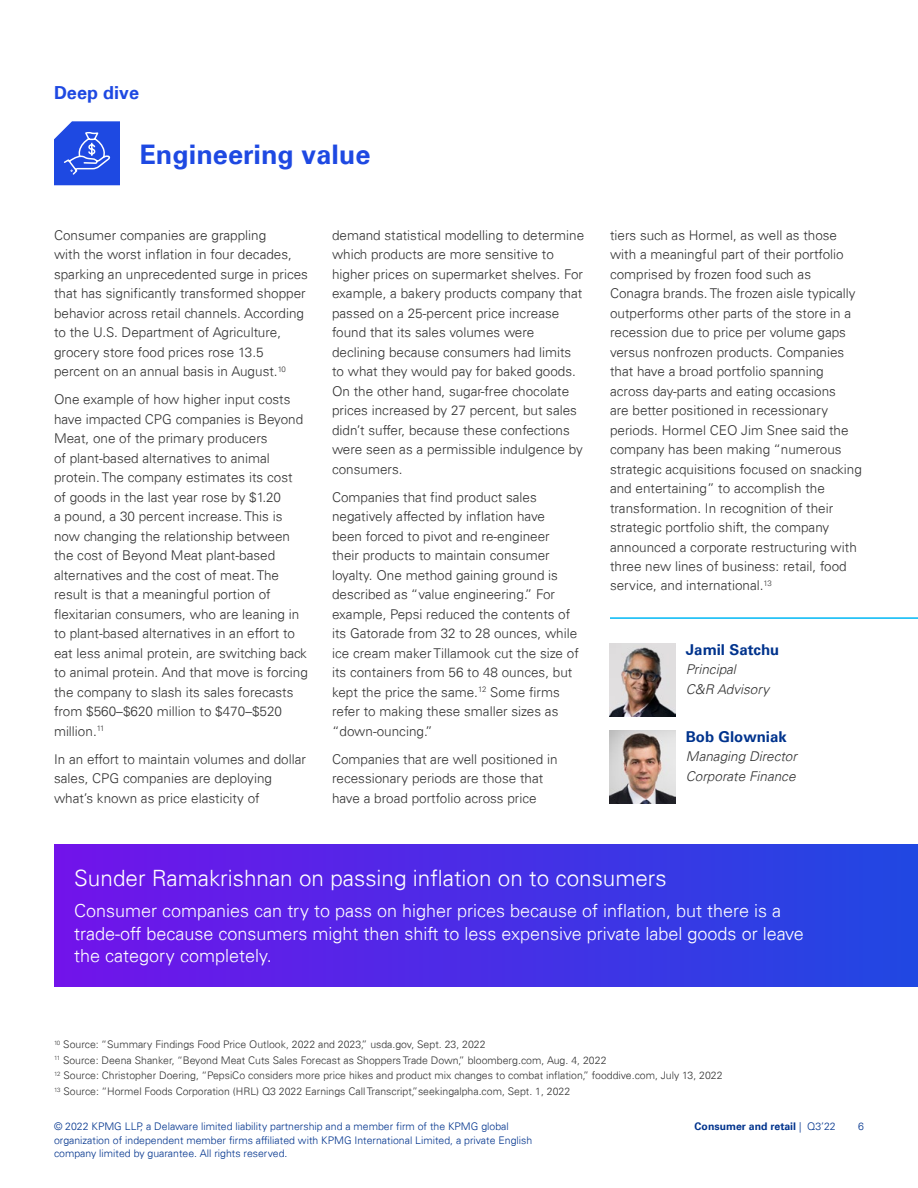
<style>
.page{position:relative;width:918px;height:1188px;background:#fff}
.page>*{position:absolute;margin:0;border:0;box-sizing:border-box;transform-origin:0 0}
.t1{font:700 27px "Univers";color:#1e49e2}
.t2{font:300 22.5px "Univers 45";color:#fff}
.t3{font:300 18px/22.5px "Univers 45";color:#fff}
.t4{font:700 18px "Univers";color:#1e49e2}
.t5{font:700 15px "Univers";color:#00338d}
.t6{font:300 13.5px/19.5px "Univers 45";color:#333}
.t7{font:italic 300 13.5px/19.5px "Univers 45";color:#333}
.t8{font:300 10.5px/15.6px "Univers 45";color:#333}
.t9{font:300 10.5px/13.5px "Univers 45";color:#00338d}
.t10{font:700 10.5px "Univers";color:#00338d}
.s1{font-family:"Univers 45";font-weight:300}
</style>
<div class="page">
<img style="left:609px;top:643px;width:67px;height:73px">
<img style="left:609px;top:730px;width:67px;height:73px">
<hr style="left:610px;top:617px;width:308px;height:2px;background:#00b8f5">
<div style="left:54px;top:845px;width:864px;height:141px;background:linear-gradient(to right,#7213ea,#2048e2)"></div>
<svg style="left:54px;top:121px;width:66px;height:64px;background:#395fe5"></svg>
<h3 class="t4" style="left:54px;top:82px;width:87px">Deep dive</h3>
<h1 class="t1" style="left:140px;top:138px;width:233px">Engineering value</h1>
<p class="t6" style="left:54px;top:225px;width:256px">Consumer companies are grappling<br>with the worst inflation in four decades, sparking an unprecedented surge in prices that has significantly transformed shopper behavior across retail channels. According to the U.S. Department of Agriculture, grocery store food prices rose 13.5 percent on an annual basis in August.<sup>10</sup></p>
<p class="t6" style="left:54px;top:390px;width:255px">One example of how higher input costs have impacted CPG companies is Beyond Meat, one of the primary producers<br>of plant-based alternatives to animal protein. The company estimates its cost of goods in the last year rose by $1.20<br>a pound, a 30 percent increase. This is now changing the relationship between the cost of Beyond Meat plant-based alternatives and the cost of meat. The result is that a meaningful portion of flexitarian consumers, who are leaning in to plant-based alternatives in an effort to eat less animal protein, are switching back to animal protein. And that move is forcing the company to slash its sales forecasts from $560–$620 million to $470–$520 million.<sup>11</sup></p>
<p class="t6" style="left:54px;top:749px;width:253px">In an effort to maintain volumes and dollar sales, CPG companies are deploying what’s known as price elasticity of</p>
<p class="t6" style="left:332px;top:225px;width:254px">demand statistical modelling to determine which products are more sensitive to higher prices on supermarket shelves. For example, a bakery products company that passed on a 25-percent price increase found that its sales volumes were declining because consumers had limits to what they would pay for baked goods.<br>On the other hand, sugar-free chocolate prices increased by 27 percent, but sales didn’t suffer, because these confections were seen as a permissible indulgence by consumers.</p>
<p class="t6" style="left:332px;top:487px;width:248px">Companies that find product sales negatively affected by inflation have<br>been forced to pivot and re-engineer their products to maintain consumer loyalty. One method gaining ground is described as “value engineering.” For example, Pepsi reduced the contents of its Gatorade from 32 to 28 ounces, while ice cream maker Tillamook cut the size of its containers from 56 to 48 ounces, but kept the price the same.<sup>12</sup> Some firms refer to making these smaller sizes as “down-ouncing.”</p>
<p class="t6" style="left:332px;top:749px;width:227px">Companies that are well positioned in recessionary periods are those that have a broad portfolio across price</p>
<p class="t6" style="left:610px;top:225px;width:253px">tiers such as Hormel, as well as those with a meaningful part of their portfolio comprised by frozen food such as Conagra brands. The frozen aisle typically outperforms other parts of the store in a recession due to price per volume gaps versus nonfrozen products. Companies that have a broad portfolio spanning across day-parts and eating occasions<br>are better positioned in recessionary periods. Hormel CEO Jim Snee said the company has been making “numerous strategic acquisitions focused on snacking and entertaining” to accomplish the transformation. In recognition of their strategic portfolio shift, the company announced a corporate restructuring with three new lines of business: retail, food service, and international.<sup>13</sup></p>
<p class="t5" style="left:686px;top:641px;width:95px">Jamil Satchu</p>
<p class="t7" style="left:686px;top:660px;width:85px">Principal<br>C&amp;R Advisory</p>
<p class="t5" style="left:686px;top:728px;width:102px">Bob Glowniak</p>
<p class="t7" style="left:686px;top:747px;width:113px">Managing Director<br>Corporate Finance</p>
<h2 class="t2" style="left:74px;top:864px;width:594px">Sunder Ramakrishnan on passing inflation on to consumers</h2>
<h3 class="t3" style="left:74px;top:899px;width:731px">Consumer companies can try to pass on higher prices because of inflation, but there is a trade-off because consumers might then shift to less expensive private label goods or leave the category completely.</h3>
<p class="t8" style="left:54px;top:1037px;width:670px"><sup>10</sup> Source: “Summary Findings Food Price Outlook, 2022 and 2023,” usda.gov, Sept. 23, 2022<br><sup>11</sup> Source: Deena Shanker, “Beyond Meat Cuts Sales Forecast as Shoppers Trade Down,” bloomberg.com, Aug. 4, 2022<br><sup>12</sup> Source: Christopher Doering, “PepsiCo considers more price hikes and product mix changes to combat inflation,” fooddive.com, July 13, 2022<br><sup>13</sup> Source: “Hormel Foods Corporation (HRL) Q3 2022 Earnings Call Transcript,”seekingalpha.com, Sept. 1, 2022</p>
<p class="t9" style="left:54px;top:1120px;width:456px">© 2022 KPMG LLP, a Delaware limited liability partnership and a member firm of the KPMG global</p>
<p class="t9" style="left:858px;top:1120px;width:7px">6</p>
<p class="t9" style="left:54px;top:1133px;width:480px">organization of independent member firms affiliated with KPMG International Limited, a private English company limited by guarantee. All rights reserved.</p>
<p class="t10" style="left:695px;top:1120px;width:143px">Consumer and retail <span class="s1">| Q3’22</span></p>
</div>
